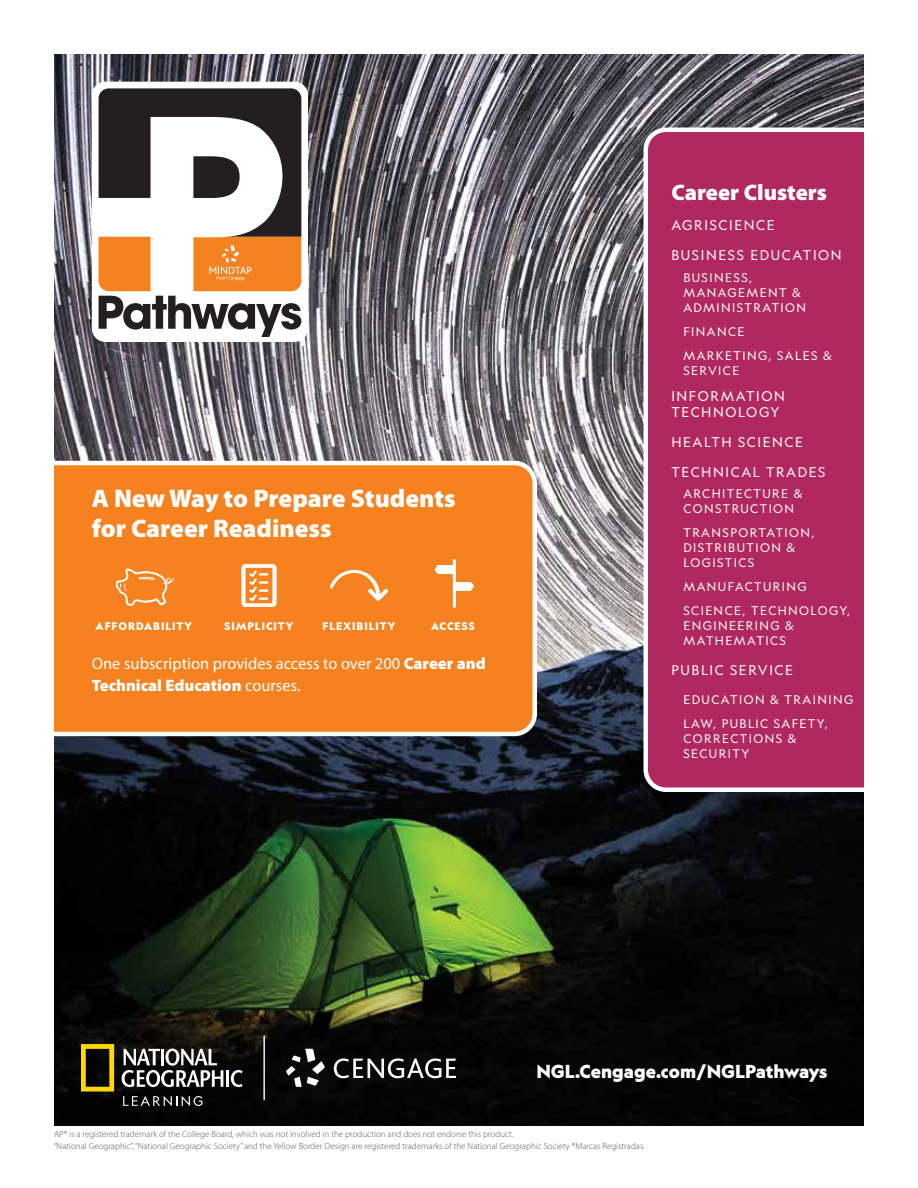
<style>
.page{position:relative;width:918px;height:1188px;background:#fff}
.page>*{position:absolute;margin:0;border:0;box-sizing:border-box;transform-origin:0 0}
.t1{font:900 25.5px/30px "Myriad Pro";color:#fff}
.t2{font:900 22.5px "Myriad Pro";color:#fff}
.t3{font:900 18px "Geograph";color:#fff}
.t4{font:16.5px/22.5px "Myriad Pro";color:#fff}
.t5{font:13.5px/16.5px "Geograph";letter-spacing:.12em;color:#fff}
.t6{font:12px/15px "Geograph";letter-spacing:.12em;color:#fff}
.t7{font:900 10.5px "Geograph";letter-spacing:.09em;color:#fff}
.t8{font:300 9px/12px "Myriad Pro";color:#58595b}
.s1{font-weight:900}
</style>
<div class="page">
<img style="left:54px;top:54px;width:810px;height:1072px">
<div style="left:92px;top:82px;width:216px;height:260px;background:#fff;border-radius:14px"></div>
<svg style="left:98px;top:88px;width:203px;height:249px"></svg>
<div style="left:54px;top:459px;width:485px;height:279px;background:#f5821f"></div>
<svg style="left:116px;top:568px;width:58px;height:37px;background:#f69744"></svg>
<svg style="left:241px;top:564px;width:36px;height:43px"></svg>
<svg style="left:330px;top:570px;width:58px;height:31px;background:#f69848"></svg>
<hr style="left:453px;top:561px;width:3px;height:45px;background:#fff">
<div style="left:438px;top:565px;width:16px;height:9px;background:#fff"></div>
<svg style="left:434px;top:565px;width:4px;height:9px"></svg>
<div style="left:455px;top:582px;width:16px;height:9px;background:#fff"></div>
<svg style="left:471px;top:582px;width:3px;height:9px"></svg>
<div style="left:641px;top:125px;width:223px;height:669px;background:#b12760"></div>
<svg style="left:263px;top:1036px;width:2px;height:64px"></svg>
<svg style="left:286px;top:1049px;width:39px;height:38px"></svg>
<svg style="left:334px;top:1058px;width:122px;height:20px"></svg>
<svg style="left:81px;top:1044px;width:33px;height:48px;background:#6e5f02"></svg>
<svg style="left:122px;top:1049px;width:101px;height:38px"></svg>
<hr style="left:226px;top:1070px;width:3px;height:17px;background:#fff">
<svg style="left:231px;top:1070px;width:12px;height:17px"></svg>
<svg style="left:123px;top:1096px;width:79px;height:10px"></svg>
<h1 class="t1" style="left:92px;top:484px;width:365px">A New Way to Prepare Students for Career Readiness</h1>
<p class="t7" style="left:96px;top:619px;width:98px">AFFORDABILITY</p>
<p class="t7" style="left:225px;top:619px;width:70px">SIMPLICITY</p>
<p class="t7" style="left:323px;top:619px;width:74px">FLEXIBILITY</p>
<p class="t7" style="left:431px;top:619px;width:45px">ACCESS</p>
<h3 class="t4" style="left:92px;top:652px;width:395px">One subscription provides access to over 200 <span class="s1">Career and<br>Technical Education</span> courses.</h3>
<h2 class="t2" style="left:671px;top:179px;width:157px">Career Clusters</h2>
<h3 class="t5" style="left:671px;top:216px;width:105px">AGRISCIENCE</h3>
<h3 class="t5" style="left:671px;top:246px;width:172px">BUSINESS EDUCATION</h3>
<h3 class="t6" style="left:683px;top:270px;width:124px">BUSINESS,<br>MANAGEMENT &amp;<br>ADMINISTRATION</h3>
<h3 class="t6" style="left:683px;top:320px;width:150px;line-height:24px">FINANCE<br>MARKETING, SALES &amp;</h3>
<h3 class="t6" style="left:683px;top:363px;width:57px">SERVICE</h3>
<h3 class="t5" style="left:671px;top:387px;width:115px">INFORMATION<br>TECHNOLOGY</h3>
<h3 class="t5" style="left:671px;top:434px;width:133px">HEALTH SCIENCE</h3>
<h3 class="t5" style="left:671px;top:464px;width:156px">TECHNICAL TRADES</h3>
<h3 class="t6" style="left:683px;top:486px;width:121px">ARCHITECTURE &amp;<br>CONSTRUCTION</h3>
<h3 class="t6" style="left:683px;top:525px;width:133px">TRANSPORTATION,<br>DISTRIBUTION &amp;<br>LOGISTICS</h3>
<h3 class="t6" style="left:683px;top:575px;width:168px;line-height:24px">MANUFACTURING<br>SCIENCE, TECHNOLOGY,</h3>
<h3 class="t6" style="left:683px;top:618px;width:112px">ENGINEERING &amp;<br>MATHEMATICS</h3>
<h3 class="t5" style="left:671px;top:662px;width:123px">PUBLIC SERVICE</h3>
<h3 class="t6" style="left:683px;top:687px;width:171px;line-height:24px">EDUCATION &amp; TRAINING<br>LAW, PUBLIC SAFETY,</h3>
<h3 class="t6" style="left:683px;top:731px;width:115px">CORRECTIONS &amp;<br>SECURITY</h3>
<h3 class="t3" style="left:536px;top:1060px;width:292px">NGL.Cengage.com/NGLPathways</h3>
<p class="t8" style="left:54px;top:1128px;width:592px">AP® is a registered trademark of the College Board, which was not involved in the production and does not endorse this product.<br>“National Geographic”, “National Geographic Society” and the Yellow Border Design are registered trademarks of the National Geographic Society ®Marcas Registradas.</p>
</div>
